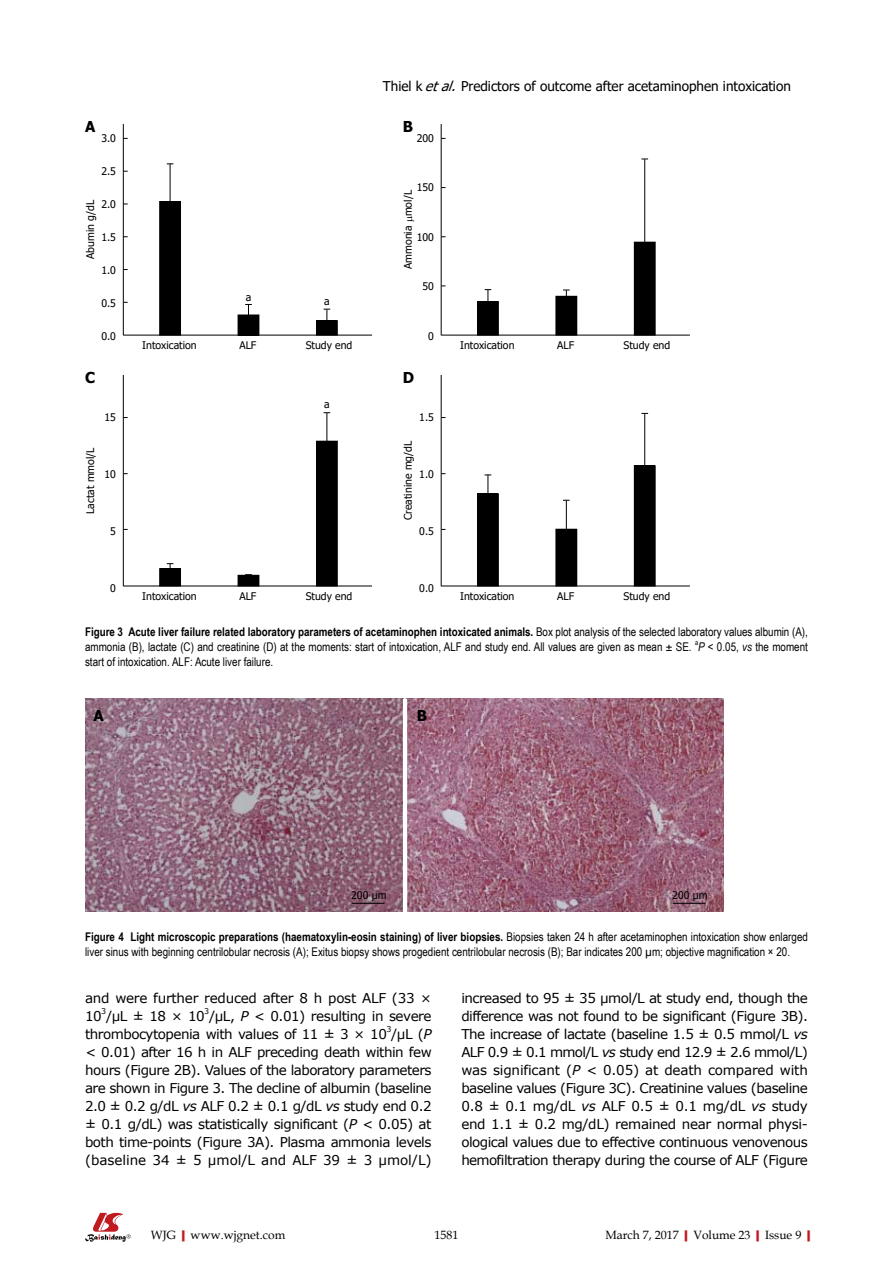
<style>
.page{position:relative;width:893px;height:1263px;background:#fff}
.page>*{position:absolute;margin:0;border:0;box-sizing:border-box;transform-origin:0 0}
.t1{font:700 15px "Tahoma";color:#000}
.t2{font:13.5px/18px "Verdana";letter-spacing:-.035em;color:#000;text-align:justify}
.t3{font:13.5px "Tahoma";color:#000}
.t4{font:12px/15px "Arial Narrow";color:#000}
.t5{font:12px "Book Antiqua";color:#000}
.t6{font:10.5px "Tahoma";color:#000}
.t7{font:7.8px "Verdana";color:#000}
.t8{font:7.05px "Arial Narrow";color:#000}
.s1{font-style:italic}
.s2{font-weight:700}
.s3{font-weight:700;color:#c01a20}
</style>
<div class="page">
<svg style="left:85px;top:1213px;width:46px;height:29px"></svg>
<hr style="left:123px;top:124px;width:1px;height:211px;background:#000">
<hr style="left:123px;top:335px;width:249px;height:1px;background:#000">
<div style="left:160px;top:201px;width:20px;height:134px;background:#000"></div>
<div style="left:159px;top:201px;width:22px;height:134px;border:1px solid #000"></div>
<hr style="left:170px;top:164px;width:1px;height:44px;background:#000">
<div style="left:316px;top:321px;width:21px;height:14px;background:#000"></div>
<div style="left:316px;top:320px;width:21px;height:15px;border:1px solid #000"></div>
<svg style="left:324px;top:309px;width:6px;height:13px"></svg>
<div style="left:238px;top:315px;width:21px;height:20px;background:#000"></div>
<svg style="left:245px;top:304px;width:7px;height:11px"></svg>
<hr style="left:441px;top:124px;width:1px;height:211px;background:#000">
<hr style="left:441px;top:335px;width:249px;height:1px;background:#000">
<div style="left:477px;top:302px;width:21px;height:33px;background:#000"></div>
<div style="left:477px;top:301px;width:22px;height:34px;border:1px solid #000"></div>
<div style="left:634px;top:242px;width:21px;height:93px;background:#000"></div>
<hr style="left:644px;top:159px;width:1px;height:98px;background:#000">
<svg style="left:485px;top:289px;width:6px;height:14px"></svg>
<div style="left:556px;top:296px;width:21px;height:39px;background:#000"></div>
<svg style="left:563px;top:290px;width:7px;height:6px"></svg>
<hr style="left:123px;top:375px;width:1px;height:211px;background:#000">
<hr style="left:123px;top:586px;width:249px;height:1px;background:#000">
<div style="left:160px;top:569px;width:20px;height:17px;background:#000"></div>
<div style="left:159px;top:568px;width:22px;height:18px;border:1px solid #000"></div>
<div style="left:316px;top:441px;width:21px;height:145px;background:#000"></div>
<hr style="left:327px;top:413px;width:1px;height:37px;background:#000">
<svg style="left:167px;top:563px;width:6px;height:7px"></svg>
<div style="left:238px;top:575px;width:21px;height:11px;background:#000"></div>
<hr style="left:441px;top:375px;width:1px;height:211px;background:#000">
<hr style="left:441px;top:586px;width:249px;height:1px;background:#000">
<div style="left:477px;top:494px;width:21px;height:92px;background:#000"></div>
<div style="left:477px;top:494px;width:22px;height:92px;border:1px solid #000"></div>
<div style="left:634px;top:466px;width:21px;height:120px;background:#000"></div>
<hr style="left:644px;top:414px;width:1px;height:56px;background:#000">
<svg style="left:485px;top:475px;width:6px;height:21px"></svg>
<div style="left:556px;top:529px;width:21px;height:57px;background:#000"></div>
<hr style="left:566px;top:500px;width:1px;height:35px;background:#000">
<img style="left:85px;top:699px;width:639px;height:212px">
<hr style="left:673px;top:903px;width:32px;height:1px;background:#000">
<hr style="left:352px;top:903px;width:32px;height:1px;background:#000">
<hr style="left:403px;top:699px;width:4px;height:213px;background:#fff">
<p class="t3" style="left:383px;top:77px;width:409px">Thiel k <span class="s1">etal.</span>Predictors of outcome after acetaminophen intoxication</p>
<p class="t1" style="left:85px;top:116px;width:12px">A</p>
<p class="t1" style="left:403px;top:116px;width:12px">B</p>
<p class="t6" style="left:101px;top:131px;width:16px">3.0</p>
<p class="t6" style="left:101px;top:164px;width:16px">2.5</p>
<p class="t6" style="left:101px;top:197px;width:16px">2.0</p>
<p class="t6" style="left:101px;top:230px;width:16px">1.5</p>
<p class="t6" style="left:101px;top:263px;width:16px">1.0</p>
<p class="t6" style="left:101px;top:296px;width:16px">0.5</p>
<p class="t6" style="left:101px;top:329px;width:16px">0.0</p>
<p class="t6" style="left:83px;top:259px;width:61px;rotate:-90deg">Abumin g/dL</p>
<p class="t6" style="left:246px;top:290px;width:7px">a</p>
<p class="t6" style="left:324px;top:294px;width:7px">a</p>
<p class="t6" style="left:142px;top:338px;width:56px">Intoxication</p>
<p class="t6" style="left:239px;top:338px;width:18px">ALF</p>
<p class="t6" style="left:306px;top:338px;width:48px">Study end</p>
<p class="t6" style="left:417px;top:131px;width:19px">200</p>
<p class="t6" style="left:417px;top:181px;width:19px">150</p>
<p class="t6" style="left:401px;top:269px;width:80px;rotate:-90deg">Ammonia mol/L</p>
<p class="t6" style="left:417px;top:230px;width:19px">100</p>
<p class="t6" style="left:422px;top:280px;width:13px">50</p>
<p class="t6" style="left:428px;top:329px;width:7px">0</p>
<p class="t6" style="left:460px;top:338px;width:56px">Intoxication</p>
<p class="t6" style="left:557px;top:338px;width:18px">ALF</p>
<p class="t6" style="left:623px;top:338px;width:48px">Study end</p>
<p class="t1" style="left:85px;top:367px;width:12px">C</p>
<p class="t1" style="left:403px;top:367px;width:13px">D</p>
<p class="t6" style="left:324px;top:398px;width:7px">a</p>
<p class="t6" style="left:105px;top:410px;width:13px">15</p>
<p class="t6" style="left:419px;top:410px;width:16px">1.5</p>
<p class="t6" style="left:83px;top:514px;width:68px;rotate:-90deg">Lactat mmol/L</p>
<p class="t6" style="left:105px;top:467px;width:13px">10</p>
<p class="t6" style="left:401px;top:520px;width:81px;rotate:-90deg">Creatinine mg/dL</p>
<p class="t6" style="left:419px;top:467px;width:16px">1.0</p>
<p class="t6" style="left:110px;top:524px;width:7px">5</p>
<p class="t6" style="left:419px;top:524px;width:16px">0.5</p>
<p class="t6" style="left:110px;top:581px;width:7px">0</p>
<p class="t6" style="left:142px;top:589px;width:56px">Intoxication</p>
<p class="t6" style="left:239px;top:589px;width:18px">ALF</p>
<p class="t6" style="left:306px;top:589px;width:48px">Study end</p>
<p class="t6" style="left:419px;top:581px;width:16px">0.0</p>
<p class="t6" style="left:460px;top:589px;width:56px">Intoxication</p>
<p class="t6" style="left:557px;top:589px;width:18px">ALF</p>
<p class="t6" style="left:623px;top:589px;width:48px">Study end</p>
<p class="t4" style="left:85px;top:623px;width:724px"><span class="s2">Figure 3 acute liver failure related laboratory parameters of acetaminophen intoxicated animals.</span> Box plot analysis of the selected laboratory values albumin (A), ammonia (B), lactate (C) and creatinine (D) at the moments: start of intoxication, ALF and study end. All values are given as mean ± SE.</p>
<p class="t8" style="left:695px;top:637px;width:5px">a</p>
<p class="t4" style="left:698px;top:638px;width:111px"><span class="s1">p &lt;</span> 0.05, <span class="s1">vs</span> the moment</p>
<p class="t4" style="left:85px;top:653px;width:190px">start of intoxication. ALF: acute liver failure.</p>
<p class="t1" style="left:94px;top:705px;width:12px">A</p>
<p class="t1" style="left:417px;top:705px;width:12px">B</p>
<p class="t6" style="left:351px;top:888px;width:37px">200 µm</p>
<p class="t6" style="left:672px;top:888px;width:37px">200 µm</p>
<p class="t4" style="left:85px;top:929px;width:724px"><span class="s2">Figure 4 Light microscopic preparations (haematoxylin-eosin staining) of liver biopsies.</span> Biopsies taken 24 h after acetaminophen intoxication show enlarged liver sinus with beginning centrilobular necrosis (A); Exitus biopsy shows progedient centrilobular necrosis (B); Bar indicates 200 µm; objective magnification × 20.</p>
<p class="t2" style="left:85px;top:989px;width:348px">and were further reduced after 8 h post ALF (33 ×<br>10 /µL ± 18 × 10 /µL, <span class="s1">p &lt;</span> 0.01) resulting in severe</p>
<p class="t7" style="left:101px;top:1006px;width:7px">3</p>
<p class="t7" style="left:204px;top:1006px;width:7px">3</p>
<p class="t2" style="left:85px;top:1025px;width:348px">thrombocytopenia with values of 11 ± 3 × 10 /µL (<span class="s1">p</span></p>
<p class="t7" style="left:386px;top:1024px;width:7px">3</p>
<p class="t2" style="left:85px;top:1043px;width:348px"><span class="s1">&lt;</span> 0.01) after 16 h in ALF preceding death within few hours (Figure 2B). Values of the laboratory parameters are shown in Figure 3. The decline of albumin (baseline 2.0 ± 0.2 g/dL <span class="s1">vs</span> ALF 0.2 ± 0.1 g/dL <span class="s1">vs</span> study end 0.2 ± 0.1 g/dL) was statistically significant (<span class="s1">p &lt;</span> 0.05) at both time-points (Figure 3A). Plasma ammonia levels (baseline 34 ± 5 µmol/L and ALF 39 ± 3 µmol/L)</p>
<p class="t2" style="left:461px;top:989px;width:348px">increased to 95 ± 35 µmol/L at study end, though the difference was not found to be significant (Figure 3B).<br>The increase of lactate (baseline 1.5 ± 0.5 mmol/L <span class="s1">vs </span>ALF 0.9 ± 0.1 mmol/L <span class="s1">vs</span> study end 12.9 ± 2.6 mmol/L) was significant (<span class="s1">p &lt;</span> 0.05) at death compared with baseline values (Figure 3C). Creatinine values (baseline 0.8 ± 0.1 mg/dL <span class="s1">vs</span> ALF 0.5 ± 0.1 mg/dL <span class="s1">vs</span> study end 1.1 ± 0.2 mg/dL) remained near normal physi&shy;ological values due to effective continuous venovenous hemofiltration therapy during the course of ALF (Figure</p>
<p class="t5" style="left:151px;top:1226px;width:136px">WJG<span class="s3">|</span>www.wjgnet.com</p>
<p class="t5" style="left:434px;top:1226px;width:25px">1581</p>
<p class="t5" style="left:605px;top:1226px;width:212px">March 7, 2017<span class="s3">|</span>Volume 23<span class="s3">|</span>Issue 9<span class="s3">|</span></p>
</div>
